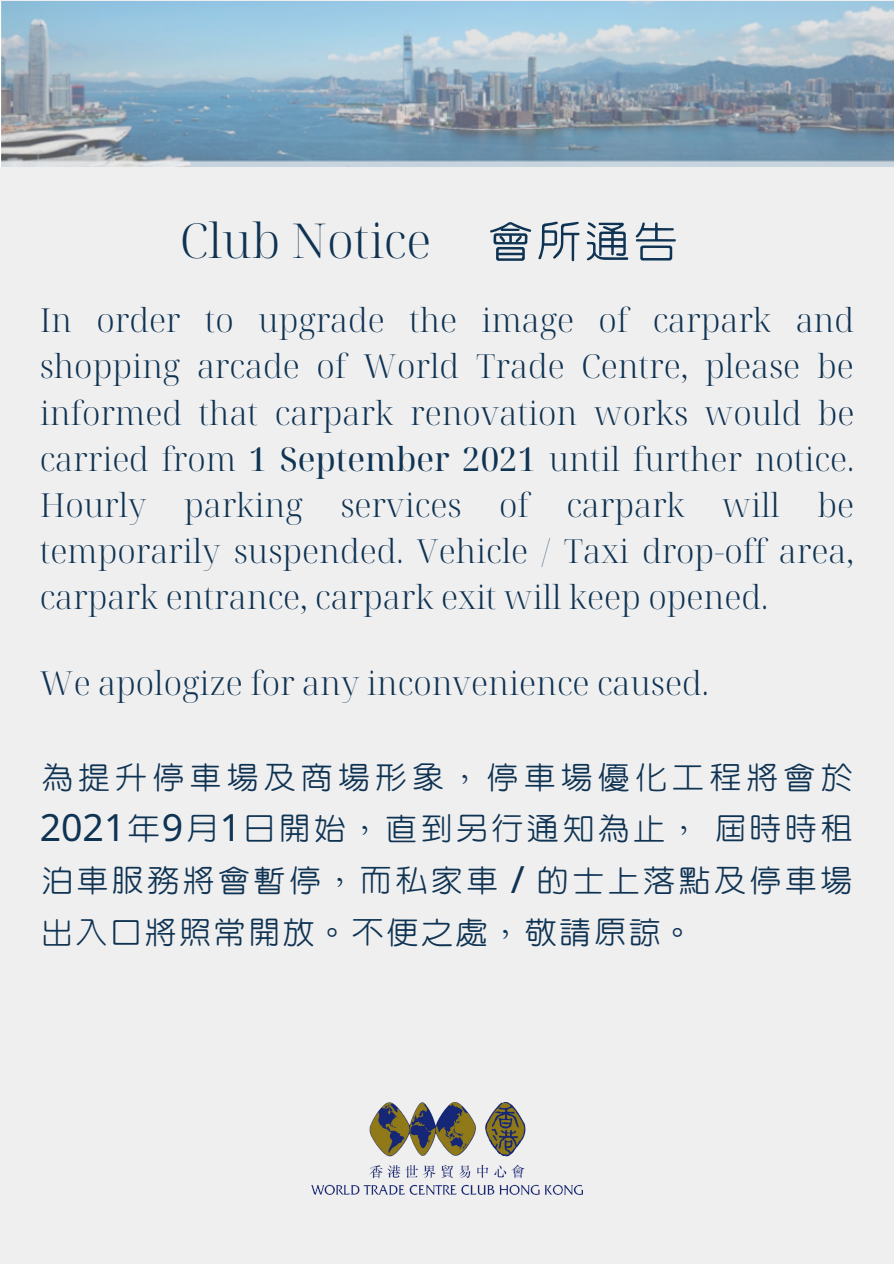
<style>
.page{position:relative;width:894px;height:1264px;background:#fff}
.page>*{position:absolute;margin:0;border:0;box-sizing:border-box;transform-origin:0 0}
.t1{font:52.5px "cw Te X Yen";color:#0f3353}
.t2{font:300 48px "Noto Serif Display";color:#0f3353}
.t3{font:37.5px/51.8px "cw Te X Yen";letter-spacing:.025em;color:#0f3353;text-align:justify}
.t4{font:300 33px/46.2px "Noto Serif Display";color:#0f3353;text-align:justify}
.s1{font-weight:400}
.s2{font-family:"Noto Sans"}
</style>
<div class="page">
<div style="left:0;top:0;width:893px;height:1263px;background:#efefef"></div>
<img style="left:311px;top:1102px;width:271px;height:92px">
<img style="left:0;top:2px;width:893px;height:164px">
<p class="t2" style="left:180px;top:207px;width:252px">Club Notice</p>
<p class="t1" style="left:486px;top:218px;width:195px">會所通告</p>
<p class="t4" style="left:40px;top:296px;width:816px">In order to upgrade the image of carpark and shopping arcade of World Trade Centre, please be informed that carpark renovation works would be carried from <span class="s1">1 September 2021</span> until further notice.<br>Hourly parking services of carpark will be temporarily suspended. Vehicle / Taxi drop-off area, carpark entrance, carpark exit will keep opened.</p>
<p class="t4" style="left:40px;top:659px;width:670px">We apologize for any inconvenience caused.</p>
<p class="t3" style="left:40px;top:752px;width:815px">為提升停車場及商場形象，停車場優化工程將會於<span class="s2">2021</span>年<span class="s2">9</span>月<span class="s2">1</span>日開始，直到另行通知為止，屆時時租泊車服務將會暫停，而私家車 <span class="s2">/</span> 的士上落點及停車場出入口將照常開放。不便之處，敬請原諒。</p>
</div>
